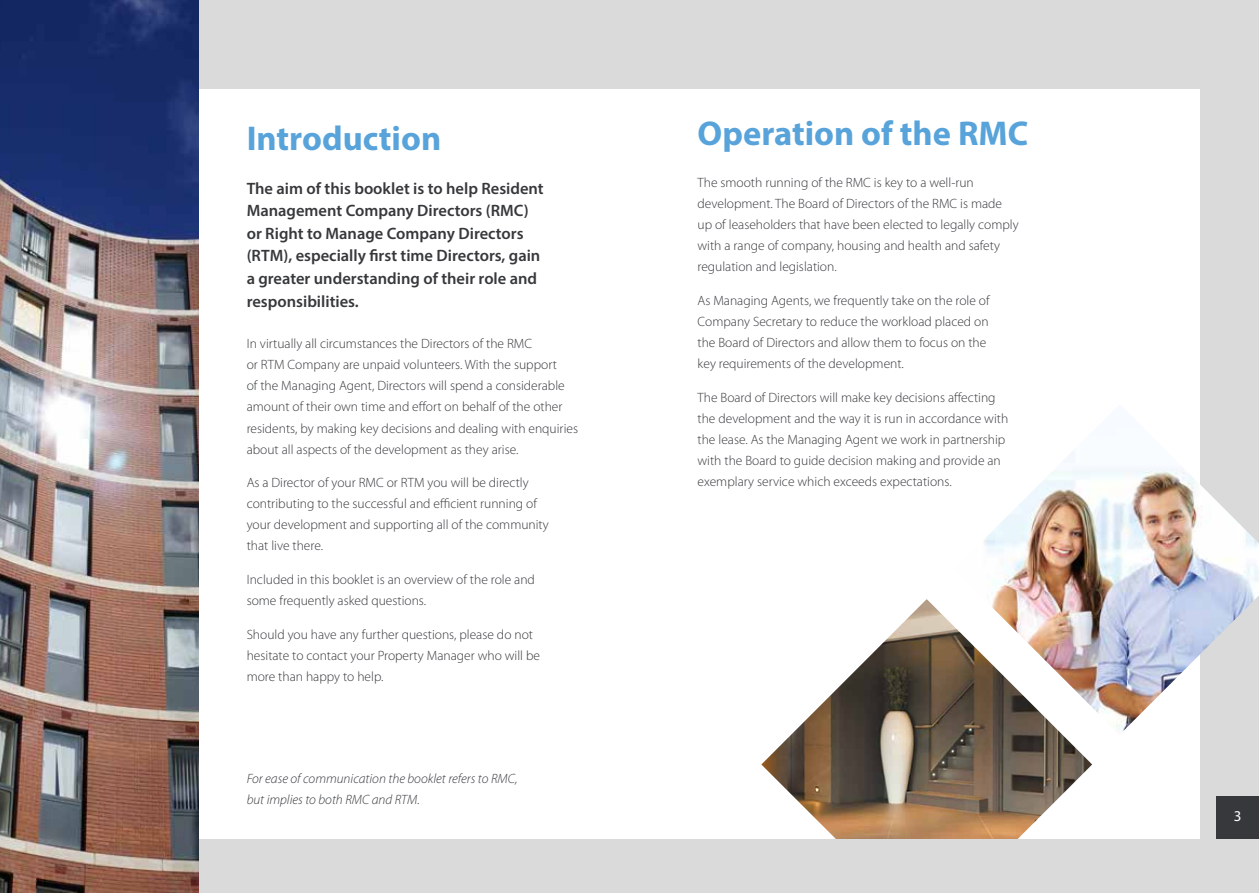
<style>
.page{position:relative;width:1259px;height:893px;background:#dadada}
.page>*{position:absolute;margin:0;border:0;box-sizing:border-box;transform-origin:0 0}
.t1{font:700 34.5px "Myriad Pro";color:#58a3da}
.t2{font:600 16.5px/22.5px "Myriad Pro";color:#36383b}
.t3{font:15px "Myriad Pro";color:#fff}
.t4{font:300 13.5px/21px "Myriad Pro";color:#36383b}
.t5{font:italic 300 13.5px/21px "Myriad Pro";color:#36383b}
</style>
<div class="page">
<div style="left:116px;top:89px;width:1083px;height:750px;background:#fff"></div>
<img style="left:761px;top:599px;width:331px;height:240px">
<div style="left:1216px;top:796px;width:43px;height:43px;background:#36383b"></div>
<img style="left:0;top:0;width:198px;height:893px">
<img style="left:954px;top:404px;width:305px;height:331px">
<h1 class="t1" style="left:247px;top:116px;width:196px">Introduction</h1>
<p class="t2" style="left:247px;top:177px;width:298px">The aim of this booklet is to help Resident Management Company Directors (RMC) or Right to Manage Company Directors (RTM), especially first time Directors, gain a greater understanding of their role and responsibilities.</p>
<p class="t4" style="left:247px;top:334px;width:333px">In virtually all circumstances the Directors of the RMC<br>or RTM Company are unpaid volunteers. With the support<br>of the Managing Agent, Directors will spend a considerable amount of their own time and effort on behalf of the other residents, by making key decisions and dealing with enquiries about all aspects of the development as they arise.</p>
<p class="t4" style="left:247px;top:472px;width:304px">As a Director of your RMC or RTM you will be directly contributing to the successful and efficient running of your development and supporting all of the community that live there.</p>
<p class="t4" style="left:247px;top:569px;width:290px">Included in this booklet is an overview of the role and some frequently asked questions.</p>
<p class="t4" style="left:247px;top:624px;width:295px">Should you have any further questions, please do not hesitate to contact your Property Manager who will be more than happy to help.</p>
<p class="t5" style="left:247px;top:767px;width:272px">For ease of communication the booklet refers to RMC, but implies to both RMC and RTM.</p>
<h1 class="t1" style="left:697px;top:111px;width:332px">Operation of the RMC</h1>
<p class="t4" style="left:697px;top:172px;width:323px">The smooth running of the RMC is key to a well-run development. The Board of Directors of the RMC is made up of leaseholders that have been elected to legally comply with a range of company, housing and health and safety regulation and legislation.</p>
<p class="t4" style="left:697px;top:290px;width:294px">As Managing Agents, we frequently take on the role of Company Secretary to reduce the workload placed on the Board of Directors and allow them to focus on the key requirements of the development.</p>
<p class="t4" style="left:697px;top:387px;width:312px">The Board of Directors will make key decisions affecting the development and the way it is run in accordance with the lease. As the Managing Agent we work in partnership with the Board to guide decision making and provide an exemplary service which exceeds expectations.</p>
<p class="t3" style="left:1233px;top:807px;width:9px">3</p>
</div>
